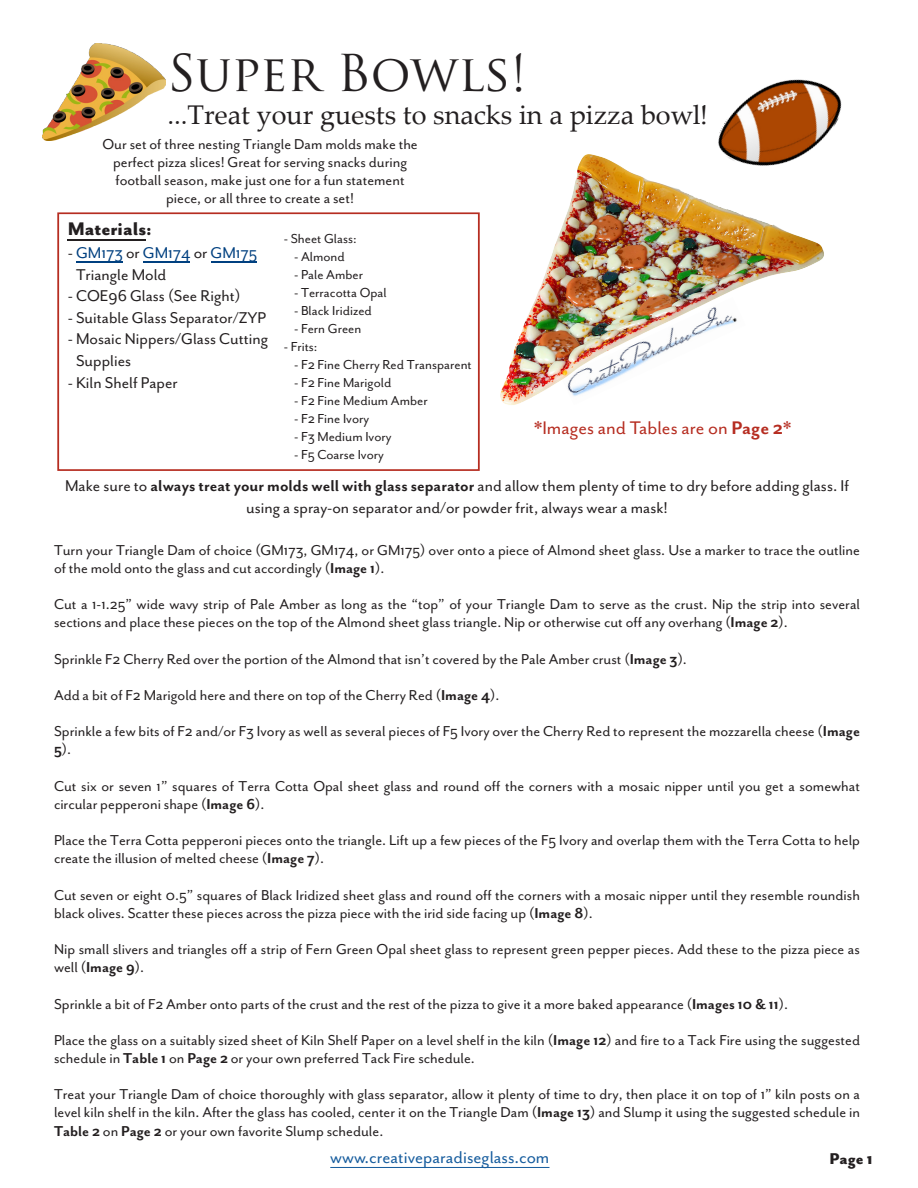
<style>
.page{position:relative;width:918px;height:1188px;background:#fff}
.page>*{position:absolute;margin:0;border:0;box-sizing:border-box;transform-origin:0 0}
.t1{font:49.5px "Trajan Pro";color:#231f20}
.t2{font:27px "Palatino Linotype";color:#231f20}
.t3{font:21px "Mr Eaves San OT";color:#b62d21}
.t4{font:800 21px "Mr Eaves San OT";color:#231f20}
.t5{font:19.5px "Mr Eaves San OT";color:#175d9e}
.t6{font:18px/21.6px "Mr Eaves San OT";color:#231f20}
.t7{font:800 18px "Mr Eaves San OT";color:#231f20}
.t8{font:16.5px/18.1px "Mr Eaves San OT";color:#231f20}
.t9{font:15px "Mr Eaves San OT";color:#231f20}
.s1{font-family:"Trajan Pro"}
.s2{color:#004080}
.s3{font-weight:700}
</style>
<div class="page">
<img style="left:500px;top:154px;width:324px;height:251px">
<img style="left:42px;top:43px;width:123px;height:97px">
<img style="left:711px;top:79px;width:131px;height:117px">
<div style="left:57px;top:212px;width:423px;height:259px;border:2px solid #b62d21"></div>
<hr style="left:68px;top:239px;width:78px;height:1px;background:#231f20">
<hr style="left:330px;top:1167px;width:219px;height:1px;background:#175d9e">
<hr style="left:76px;top:261px;width:47px;height:1px;background:#004080">
<hr style="left:143px;top:261px;width:47px;height:1px;background:#004080">
<hr style="left:211px;top:261px;width:46px;height:1px;background:#004080">
<p class="t1" style="left:167px;top:42px;width:361px">Super Bowls!</p>
<p class="t2" style="left:167px;top:95px;width:542px"><span class="s1">...</span>Treat your guests to snacks in a pizza bowl!</p>
<p class="t8" style="left:102px;top:136px;width:317px;text-align:center">Our set of three nesting Triangle Dam molds make the perfect pizza slices! Great for serving snacks during football season, make just one for a fun statement piece, or all three to create a set!</p>
<p class="t4" style="left:68px;top:218px;width:86px">Materials:</p>
<p class="t6" style="left:76px;top:242px;width:183px;text-indent:-8px">- <span class="s2">GM173</span> or <span class="s2">GM174</span> or <span class="s2">GM175<br></span>Triangle Mold</p>
<p class="t6" style="left:68px;top:285px;width:174px">- COE96 Glass (See Right)</p>
<p class="t6" style="left:68px;top:307px;width:200px">- Suitable Glass Separator/ZYP</p>
<p class="t6" style="left:76px;top:328px;width:194px;text-indent:-8px">- Mosaic Nippers/Glass Cutting<br>Supplies</p>
<p class="t6" style="left:68px;top:372px;width:112px">- Kiln Shelf Paper</p>
<p class="t9" style="left:284px;top:231px;width:74px">- Sheet Glass:</p>
<p class="t9" style="left:294px;top:249px;width:52px">- Almond</p>
<p class="t9" style="left:294px;top:267px;width:70px">- Pale Amber</p>
<p class="t9" style="left:294px;top:285px;width:94px">- Terracotta Opal</p>
<p class="t9" style="left:294px;top:303px;width:79px">- Black Iridized</p>
<p class="t9" style="left:294px;top:321px;width:69px">- Fern Green</p>
<p class="t9" style="left:284px;top:339px;width:35px">- Frits:</p>
<p class="t9" style="left:294px;top:357px;width:179px">- F2 Fine Cherry Red Transparent</p>
<p class="t9" style="left:294px;top:375px;width:99px">- F2 Fine Marigold</p>
<p class="t9" style="left:294px;top:393px;width:135px">- F2 Fine Medium Amber</p>
<p class="t9" style="left:294px;top:411px;width:77px">- F2 Fine Ivory</p>
<p class="t9" style="left:294px;top:429px;width:99px">- F3 Medium Ivory</p>
<p class="t9" style="left:294px;top:447px;width:91px">- F5 Coarse Ivory</p>
<p class="t3" style="left:534px;top:416px;width:259px">*Images and Tables are on <span class="s3">Page 2</span>*</p>
<p class="t6" style="left:65px;top:475px;width:785px;text-align:center">Make sure to <span class="s3">always treat your molds well with glass separator</span> and allow them plenty of time to dry before adding glass. If using a spray-on separator and/or powder frit, always wear a mask!</p>
<p class="t8" style="left:54px;top:541px;width:808px">Turn your Triangle Dam of choice (GM173, GM174, or GM175) over onto a piece of Almond sheet glass. Use a marker to trace the outline of the mold onto the glass and cut accordingly (<span class="s3">Image 1</span>).</p>
<p class="t8" style="left:54px;top:595px;width:808px">Cut a 1-1.25” wide wavy strip of Pale Amber as long as the “top” of your Triangle Dam to serve as the crust. Nip the strip into several sections and place these pieces on the top of the Almond sheet glass triangle. Nip or otherwise cut off any overhang (<span class="s3">Image 2</span>).</p>
<p class="t8" style="left:54px;top:650px;width:634px">Sprinkle F2 Cherry Red over the portion of the Almond that isn’t covered by the Pale Amber crust (<span class="s3">Image 3</span>).</p>
<p class="t8" style="left:54px;top:686px;width:447px">Add a bit of F2 Marigold here and there on top of the Cherry Red (<span class="s3">Image 4</span>).</p>
<p class="t8" style="left:54px;top:722px;width:808px">Sprinkle a few bits of F2 and/or F3 Ivory as well as several pieces of F5 Ivory over the Cherry Red to represent the mozzarella cheese (<span class="s3">Image<br>5</span>).</p>
<p class="t8" style="left:54px;top:777px;width:808px">Cut six or seven 1” squares of Terra Cotta Opal sheet glass and round off the corners with a mosaic nipper until you get a somewhat circular pepperoni shape (<span class="s3">Image 6</span>).</p>
<p class="t8" style="left:54px;top:831px;width:808px">Place the Terra Cotta pepperoni pieces onto the triangle. Lift up a few pieces of the F5 Ivory and overlap them with the Terra Cotta to help create the illusion of melted cheese (<span class="s3">Image 7</span>).</p>
<p class="t8" style="left:54px;top:886px;width:808px">Cut seven or eight 0.5” squares of Black Iridized sheet glass and round off the corners with a mosaic nipper until they resemble roundish black olives. Scatter these pieces across the pizza piece with the irid side facing up (<span class="s3">Image 8</span>).</p>
<p class="t8" style="left:54px;top:940px;width:808px">Nip small slivers and triangles off a strip of Fern Green Opal sheet glass to represent green pepper pieces. Add these to the pizza piece as well (<span class="s3">Image 9</span>).</p>
<p class="t8" style="left:54px;top:986px;width:808px;line-height:36.3px">Sprinkle a bit of F2 Amber onto parts of the crust and the rest of the pizza to give it a more baked appearance (<span class="s3">Images 10 &amp; 11</span>).<br>Place the glass on a suitably sized sheet of Kiln Shelf Paper on a level shelf in the kiln (<span class="s3">Image 12</span>) and fire to a Tack Fire using the suggested</p>
<p class="t8" style="left:54px;top:1040px;width:808px;line-height:36.3px">schedule in <span class="s3">Table 1</span> on <span class="s3">Page 2</span> or your own preferred Tack Fire schedule.<br>Treat your Triangle Dam of choice thoroughly with glass separator, allow it plenty of time to dry, then place it on top of 1” kiln posts on a</p>
<p class="t8" style="left:54px;top:1104px;width:808px">level kiln shelf in the kiln. After the glass has cooled, center it on the Triangle Dam (<span class="s3">Image 13</span>) and Slump it using the suggested schedule in<br><span class="s3">Table 2</span> on <span class="s3">Page 2</span> or your own favorite Slump schedule.</p>
<p class="t5" style="left:330px;top:1147px;width:221px">www.creativeparadiseglass.com</p>
<p class="t7" style="left:829px;top:1148px;width:45px">Page 1</p>
</div>
